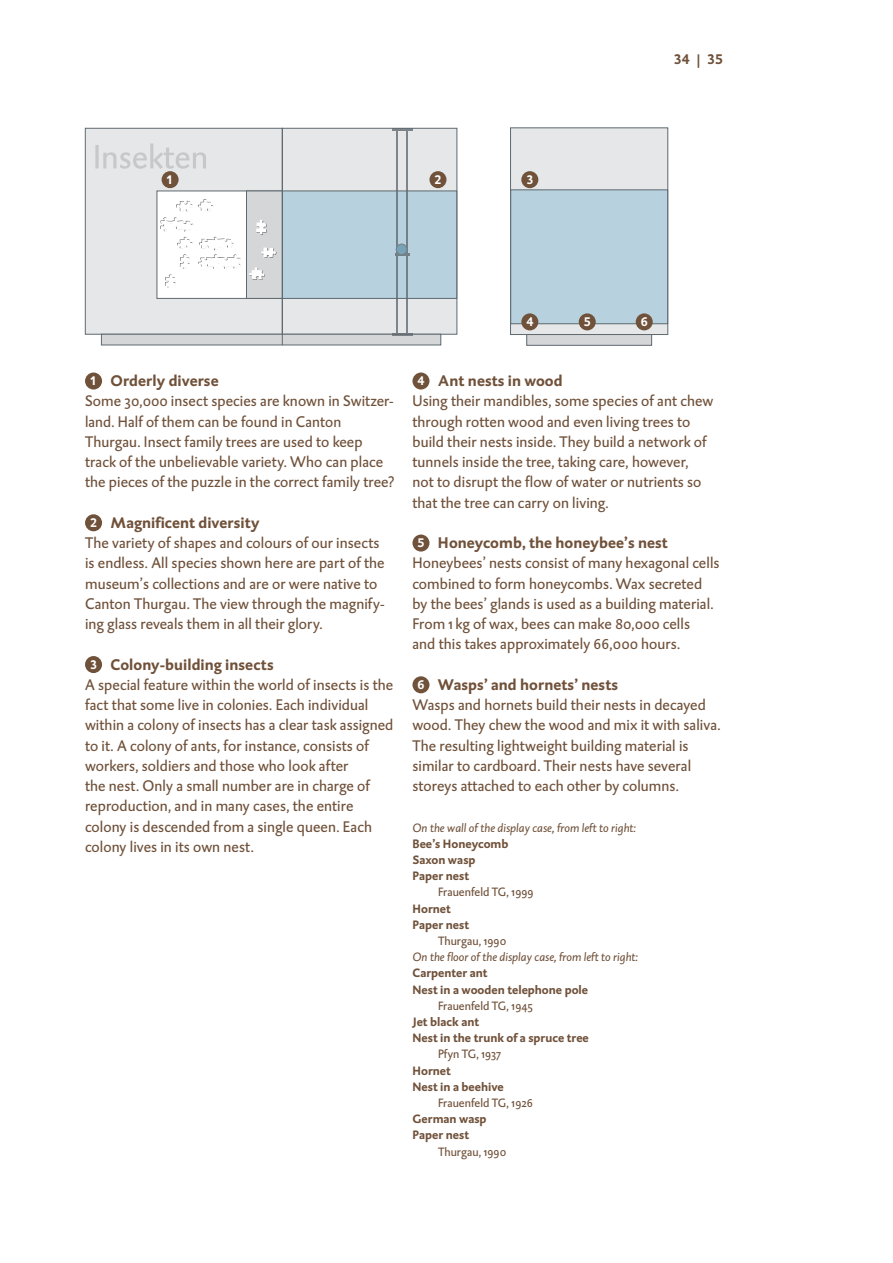
<style>
.page{position:relative;width:893px;height:1263px;background:#fff}
.page>*{position:absolute;margin:0;border:0;box-sizing:border-box;transform-origin:0 0}
.t1{font:15.75px/20.2px "DTL Caspari ST";letter-spacing:.005em;color:#70513a}
.t2{font:700 14.25px "DTL Caspari T";color:#70513a}
.t3{font:700 12.75px "DTL Caspari T";color:#fff}
.t4{font:700 12.3px/16.2px "DTL Caspari ST";color:#70513a}
.t5{font:12.3px "DTL Caspari ST";color:#70513a}
.t6{font:italic 12.3px "DTL Caspari ST";color:#70513a}
.s1{font-family:"DTL Caspari ST"}
.s2{font-family:"DTL Caspari T";font-weight:700;font-size:12.75px;color:#fff}
.s3{font-weight:700}
</style>
<div class="page">
<div style="left:85px;top:372px;width:17px;height:17px;background:#70513a;border-radius:50%"></div>
<div style="left:85px;top:514px;width:17px;height:17px;background:#70513a;border-radius:50%"></div>
<div style="left:85px;top:656px;width:17px;height:17px;background:#70513a;border-radius:50%"></div>
<div style="left:412px;top:372px;width:17px;height:17px;background:#70513a;border-radius:50%"></div>
<div style="left:412px;top:534px;width:17px;height:17px;background:#70513a;border-radius:50%"></div>
<div style="left:412px;top:676px;width:17px;height:17px;background:#70513a;border-radius:50%"></div>
<div style="left:282px;top:128px;width:175px;height:206px;background:#e6e7e9;border:1px solid #5f696f"></div>
<div style="left:85px;top:128px;width:198px;height:206px;background:#e6e7e9;border:1px solid #5f696f"></div>
<div style="left:157px;top:191px;width:125px;height:107px;background:#fff"></div>
<div style="left:101px;top:334px;width:340px;height:11px;background:#d5d6d8;border:1px solid #5f696f"></div>
<div style="left:282px;top:191px;width:175px;height:107px;background:#b7d1df"></div>
<div style="left:246px;top:191px;width:36px;height:107px;background:#d5d6d8;border:1px solid #5f696f"></div>
<hr style="left:282px;top:128px;width:1px;height:217px;background:#5f696f">
<hr style="left:396px;top:129px;width:2px;height:205px;background:#5f696f">
<hr style="left:406px;top:129px;width:1px;height:205px;background:#5f696f">
<hr style="left:392px;top:128px;width:21px;height:3px;background:#5f696f">
<hr style="left:392px;top:333px;width:21px;height:3px;background:#5f696f">
<hr style="left:395px;top:253px;width:15px;height:3px;background:#5f696f">
<div style="left:396px;top:244px;width:11px;height:11px;background:#78a2b5;border-radius:50%"></div>
<div style="left:396px;top:244px;width:11px;height:11px;border:1px solid #5f696f;border-radius:50%"></div>
<svg style="left:256px;top:220px;width:11px;height:15px"></svg>
<svg style="left:249px;top:267px;width:16px;height:13px"></svg>
<svg style="left:261px;top:247px;width:15px;height:11px"></svg>
<svg style="left:160px;top:199px;width:81px;height:89px"></svg>
<div style="left:177px;top:222px;width:7px;height:6px;background:#fff;border-radius:50%"></div>
<svg style="left:95px;top:143px;width:111px;height:26px"></svg>
<div style="left:510px;top:128px;width:158px;height:207px;background:#e6e7e9;border:1px solid #5f696f"></div>
<div style="left:526px;top:334px;width:126px;height:12px;background:#d5d6d8;border:1px solid #5f696f"></div>
<div style="left:511px;top:190px;width:157px;height:134px;background:#b7d1df;border:1px solid #5f696f"></div>
<div style="left:162px;top:171px;width:17px;height:17px;background:#70513a;border-radius:50%"></div>
<div style="left:429px;top:171px;width:17px;height:17px;background:#70513a;border-radius:50%"></div>
<div style="left:521px;top:171px;width:17px;height:17px;background:#70513a;border-radius:50%"></div>
<div style="left:521px;top:313px;width:17px;height:17px;background:#70513a;border-radius:50%"></div>
<div style="left:579px;top:313px;width:17px;height:17px;background:#70513a;border-radius:50%"></div>
<div style="left:636px;top:313px;width:17px;height:17px;background:#70513a;border-radius:50%"></div>
<p class="t3" style="left:167px;top:171px;width:9px">1</p>
<p class="t3" style="left:434px;top:171px;width:9px">2</p>
<p class="t3" style="left:526px;top:171px;width:9px">3</p>
<p class="t2" style="left:674px;top:49px;width:50px">34 <span class="s1">|</span> 35</p>
<p class="t3" style="left:526px;top:313px;width:9px">4</p>
<p class="t3" style="left:584px;top:313px;width:9px">5</p>
<p class="t3" style="left:641px;top:313px;width:9px">6</p>
<p class="t1" style="left:85px;top:371px;width:311px;text-indent:5px"><span class="s2">1</span> <span class="s3">Orderly diverse<br></span>Some 30,000 insect species are known in Switzer&shy;land. Half of them can be found in Canton Thurgau. Insect family trees are used to keep track of the unbelievable variety. Who can place the pieces of the puzzle in the correct family tree?</p>
<p class="t1" style="left:85px;top:512px;width:301px;text-indent:5px"><span class="s2">2</span> <span class="s3">Magnificent diversity<br></span>The variety of shapes and colours of our insects is endless. All species shown here are part of the museum’s collections and are or were native to Canton Thurgau. The view through the magnify&shy;ing glass reveals them in all their glory.</p>
<p class="t1" style="left:85px;top:654px;width:310px;text-indent:5px"><span class="s2">3</span> <span class="s3">Colony-building insects<br></span>A special feature within the world of insects is the fact that some live in colonies. Each individual within a colony of insects has a clear task assigned to it. A colony of ants, for instance, consists of workers, soldiers and those who look after<br>the nest. Only a small number are in charge of reproduction, and in many cases, the entire colony is descended from a single queen. Each colony lives in its own nest.</p>
<p class="t1" style="left:412px;top:371px;width:302px;text-indent:5px"><span class="s2">4</span> <span class="s3">Ant nests in wood<br></span>Using their mandibles, some species of ant chew through rotten wood and even living trees to build their nests inside. They build a network of tunnels inside the tree, taking care, however, not to disrupt the flow of water or nutrients so that the tree can carry on living.</p>
<p class="t1" style="left:412px;top:533px;width:309px;text-indent:5px"><span class="s2">5</span> <span class="s3">Honeycomb, the honeybee’s nest </span>Honeybees’ nests consist of many hexagonal cells combined to form honeycombs. Wax secreted by the bees’ glands is used as a building material.<br>From 1 kg of wax, bees can make 80,000 cells<br>and this takes approximately 66,000 hours.</p>
<p class="t1" style="left:412px;top:674px;width:310px;text-indent:5px"><span class="s2">6</span> <span class="s3">Wasps’ and hornets’ nests<br></span>Wasps and hornets build their nests in decayed wood. They chew the wood and mix it with saliva.<br>The resulting lightweight building material is similar to cardboard. Their nests have several storeys attached to each other by columns.</p>
<p class="t6" style="left:412px;top:820px;width:225px">On the wall of the display case, from left to right:</p>
<p class="t4" style="left:412px;top:835px;width:97px">Bee’s Honeycomb<br>Saxon wasp<br>Paper nest</p>
<p class="t5" style="left:438px;top:885px;width:97px">Frauenfeld TG, 1999</p>
<p class="t4" style="left:412px;top:900px;width:58px">Hornet<br>Paper nest</p>
<p class="t5" style="left:438px;top:933px;width:70px">Thurgau, 1990</p>
<p class="t6" style="left:412px;top:949px;width:227px">On the floor of the display case, from left to right:</p>
<p class="t4" style="left:412px;top:965px;width:177px">Carpenter ant<br>Nest in a wooden telephone pole</p>
<p class="t5" style="left:438px;top:998px;width:96px">Frauenfeld TG, 1945</p>
<p class="t4" style="left:412px;top:1013px;width:178px">Jet black ant<br>Nest in the trunk of a spruce tree</p>
<p class="t5" style="left:438px;top:1047px;width:65px">Pfyn TG, 1937</p>
<p class="t4" style="left:412px;top:1062px;width:93px">Hornet<br>Nest in a beehive</p>
<p class="t5" style="left:438px;top:1095px;width:96px">Frauenfeld TG, 1926</p>
<p class="t4" style="left:412px;top:1111px;width:76px">German wasp<br>Paper nest</p>
<p class="t5" style="left:438px;top:1144px;width:70px">Thurgau, 1990</p>
</div>
